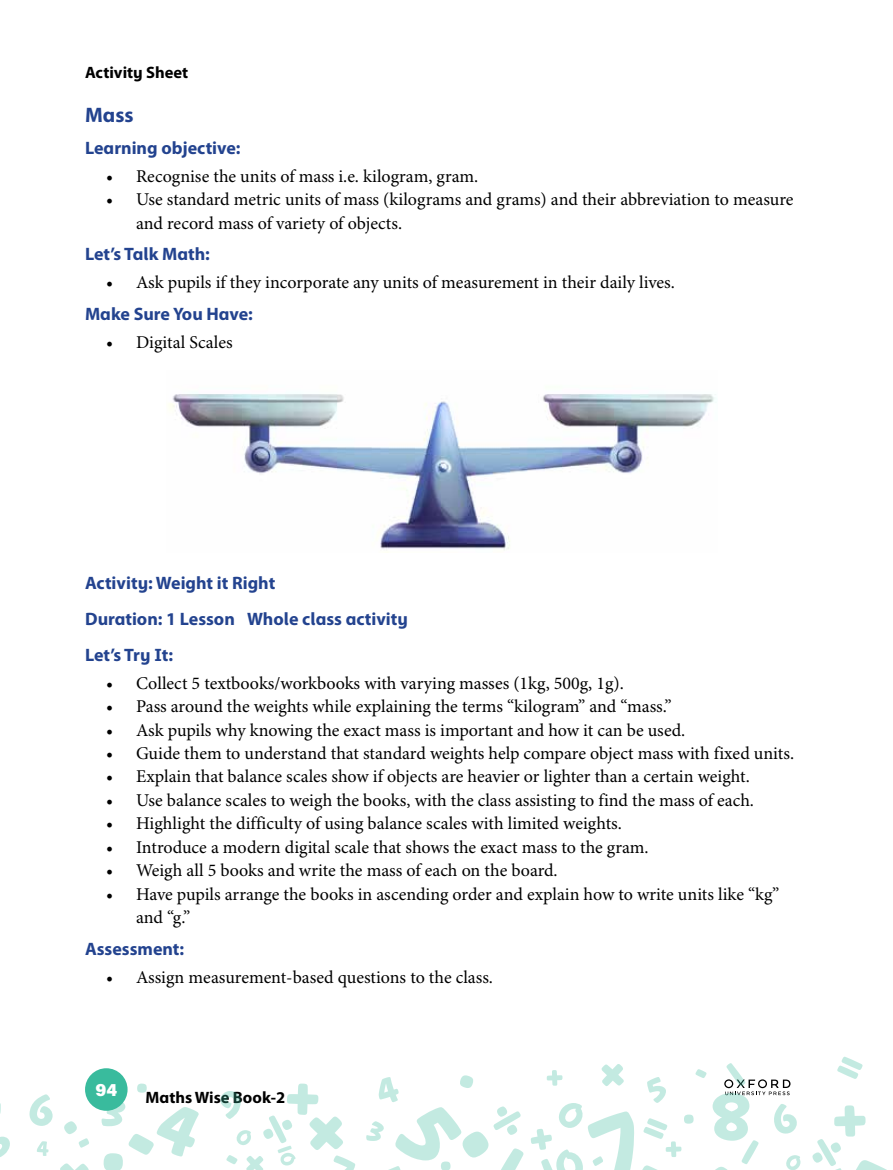
<style>
.page{position:relative;width:893px;height:1170px;background:#fff}
.page>*{position:absolute;margin:0;border:0;box-sizing:border-box;transform-origin:0 0}
.t1{font:700 21px "Myriad Infant UKOUP";color:#23438f}
.t2{font:18px/23.4px "Minion Pro";color:#000}
.t3{font:700 18px/36.2px "Myriad Infant UKOUP";color:#23438f}
.t4{font:900 18px "Acumin Pro";color:#fff}
.t5{font:700 16.5px "Myriad Infant UKOUP";color:#000}
</style>
<div class="page">
<div style="left:85px;top:1068px;width:43px;height:42px;background:#39bb9d;border-radius:50%"></div>
<svg style="left:837px;top:1056px;width:26px;height:22px"></svg>
<svg style="left:812px;top:1105px;width:73px;height:64px"></svg>
<svg style="left:366px;top:1075px;width:158px;height:94px"></svg>
<svg style="left:531px;top:1063px;width:270px;height:106px"></svg>
<svg style="left:0;top:1136px;width:10px;height:21px"></svg>
<svg style="left:29px;top:1094px;width:24px;height:31px"></svg>
<svg style="left:37px;top:1141px;width:12px;height:14px"></svg>
<svg style="left:60px;top:1163px;width:29px;height:6px"></svg>
<svg style="left:102px;top:1083px;width:97px;height:86px"></svg>
<svg style="left:64px;top:1121px;width:25px;height:26px"></svg>
<svg style="left:220px;top:1083px;width:135px;height:86px"></svg>
<img style="left:168px;top:394px;width:548px;height:156px">
<p class="t5" style="left:85px;top:61px;width:105px">Activity Sheet</p>
<p class="t1" style="left:85px;top:101px;width:50px">Mass</p>
<p class="t3" style="left:85px;top:129px;width:157px">Learning objective:</p>
<p class="t2" style="left:106px;top:165px;width:374px">• Recognise the units of mass i.e. kilogram, gram.</p>
<p class="t2" style="left:136px;top:188px;width:659px;text-indent:-30px">• Use standard metric units of mass (kilograms and grams) and their abbreviation to measure and record mass of variety of objects.</p>
<p class="t3" style="left:85px;top:236px;width:126px">Let’s Talk Math:</p>
<p class="t2" style="left:106px;top:271px;width:570px">• Ask pupils if they incorporate any units of measurement in their daily lives.</p>
<p class="t3" style="left:85px;top:295px;width:169px">Make Sure You Have:</p>
<p class="t2" style="left:106px;top:331px;width:128px">• Digital Scales</p>
<p class="t3" style="left:85px;top:564px;width:325px">Activity: Weight it Right<br>Duration: 1 Lesson Whole class activity<br>Let’s Try It:</p>
<p class="t2" style="left:106px;top:672px;width:519px">• Collect 5 textbooks/workbooks with varying masses (1kg, 500g, 1g).</p>
<p class="t2" style="left:106px;top:695px;width:567px">• Pass around the weights while explaining the terms “kilogram” and “mass.”</p>
<p class="t2" style="left:106px;top:718px;width:580px">• Ask pupils why knowing the exact mass is important and how it can be used.</p>
<p class="t2" style="left:106px;top:742px;width:689px">• Guide them to understand that standard weights help compare object mass with fixed units.</p>
<p class="t2" style="left:106px;top:765px;width:645px">• Explain that balance scales show if objects are heavier or lighter than a certain weight.</p>
<p class="t2" style="left:106px;top:789px;width:649px">• Use balance scales to weigh the books, with the class assisting to find the mass of each.</p>
<p class="t2" style="left:106px;top:812px;width:517px">• Highlight the difficulty of using balance scales with limited weights.</p>
<p class="t2" style="left:106px;top:835px;width:544px">• Introduce a modern digital scale that shows the exact mass to the gram.</p>
<p class="t2" style="left:106px;top:859px;width:453px">• Weigh all 5 books and write the mass of each on the board.</p>
<p class="t2" style="left:136px;top:882px;width:645px;text-indent:-30px">• Have pupils arrange the books in ascending order and explain how to write units like “kg” and “g.”</p>
<p class="t3" style="left:85px;top:930px;width:101px">Assessment:</p>
<p class="t2" style="left:106px;top:965px;width:388px">• Assign measurement-based questions to the class.</p>
<p class="t4" style="left:95px;top:1076px;width:23px">94</p>
<p class="t5" style="left:146px;top:1086px;width:141px">Maths Wise Book-2</p>
</div>
